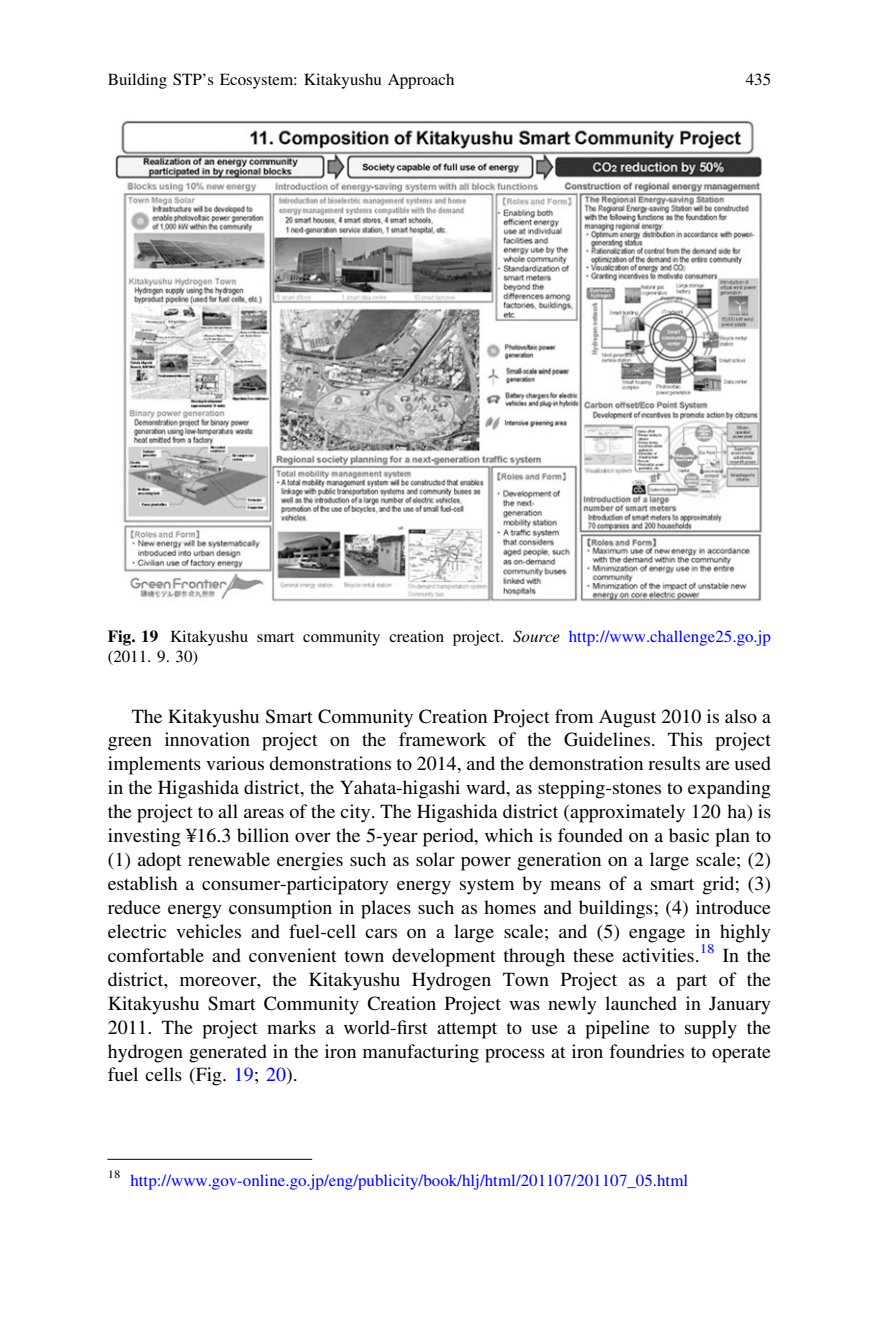
<style>
.page{position:relative;width:879px;height:1333px;background:#fff}
.page>*{position:absolute;margin:0;border:0;box-sizing:border-box;transform-origin:0 0}
.t1{font:20px/24px "Adv GTIMES R";color:#000;text-align:justify}
.t2{font:17px/20px "Adv GTIMES R";color:#000}
.t3{font:17px "Adv GTIMES R";color:#00f}
.s1{font-family:"Adv GTIMES B"}
.s2{font-family:"Adv GTIMES";font-style:italic}
.s3{color:#00f}
</style>
<div class="page">
<img style="left:115px;top:120px;width:648px;height:482px">
<hr style="left:108px;top:1158px;width:204px;height:1px;background:#000">
<p class="t2" style="left:108px;top:71px;width:348px">Building STP’s Ecosystem: Kitakyushu Approach</p>
<p class="t2" style="left:746px;top:71px;width:27px">435</p>
<p class="t2" style="left:108px;top:628px;width:665px"><span class="s1">Fig. 19</span> Kitakyushu smart community creation project. <span class="s2">Source</span> <span class="s3">http://www.challenge25.go.jp </span>(2011. 9. 30)</p>
<p class="t1" style="left:108px;top:706px;width:665px;text-indent:24px">The Kitakyushu Smart Community Creation Project from August 2010 is also a green innovation project on the framework of the Guidelines. This project implements various demonstrations to 2014, and the demonstration results are used in the Higashida district, the Yahata-higashi ward, as stepping-stones to expanding the project to all areas of the city. The Higashida district (approximately 120 ha) is investing ¥16.3 billion over the 5-year period, which is founded on a basic plan to (1) adopt renewable energies such as solar power generation on a large scale; (2) establish a consumer-participatory energy system by means of a smart grid; (3) reduce energy consumption in places such as homes and buildings; (4) introduce electric vehicles and fuel-cell cars on a large scale; and (5) engage in highly comfortable and convenient town development through these activities.<sup>18</sup> In the district, moreover, the Kitakyushu Hydrogen Town Project as a part of the Kitakyushu Smart Community Creation Project was newly launched in January 2011. The project marks a world-first attempt to use a pipeline to supply the hydrogen generated in the iron manufacturing process at iron foundries to operate fuel cells (Fig. <span class="s3">19</span>; <span class="s3">20</span>).</p>
<p class="t3" style="left:108px;top:1174px;width:582px"><sup>18</sup> http://www.gov-online.go.jp/eng/publicity/book/hlj/html/201107/201107_05.html</p>
</div>
